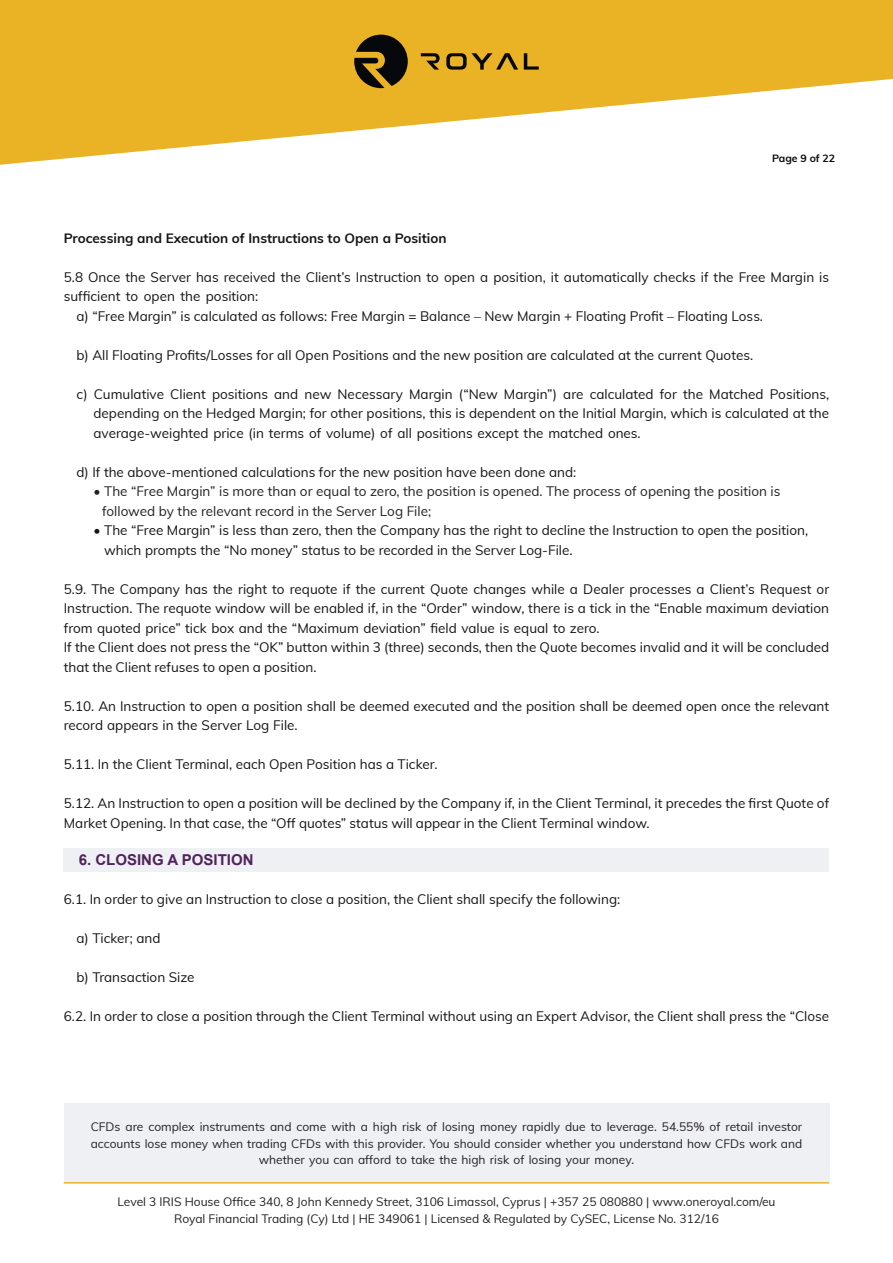
<style>
.page{position:relative;width:893px;height:1263px;background:#fff}
.page>*{position:absolute;margin:0;border:0;box-sizing:border-box;transform-origin:0 0}
.t1{font:700 15px "Arial";color:#51225c}
.Normal_Text{font:13.5px/19.5px "Muli";color:#151314}
.A_B_s{font:13.5px/19.5px "Muli";color:#151314;text-align:justify}
.i_s{font:13.5px "Muli";color:#151314}
.i_s-2{font:13.5px/19.5px "Muli";color:#231f20}
.Normal_Text-2{font:700 13.5px "Muli";color:#151314}
.t2{font:12px/16.5px "Muli";color:#231f20;text-align:center}
.t3{font:700 10.5px "Muli";color:#07080c}
</style>
<div class="page">
<svg style="left:0;top:0;width:893px;height:165px;fill:#e9b325"></svg>
<svg style="left:421px;top:53px;width:19px;height:17px"></svg>
<svg style="left:524px;top:53px;width:15px;height:17px"></svg>
<svg style="left:446px;top:53px;width:72px;height:17px"></svg>
<svg style="left:354px;top:35px;width:54px;height:53px;background:#5b4815"></svg>
<hr style="left:64px;top:1182px;width:765px;height:1px;background:#e9b325">
<div style="left:64px;top:1103px;width:766px;height:79px;background:#eff0f4"></div>
<div style="left:64px;top:848px;width:765px;height:24px;background:#eff0f4"></div>
<p class="t3" style="left:772px;top:151px;width:65px">Page 9 of 22</p>
<p class="Normal_Text-2" style="left:64px;top:228px;width:384px">Processing and Execution of Instructions to Open a Position</p>
<p class="Normal_Text" style="left:64px;top:266px;width:767px">5.8 Once the Server has received the Client’s Instruction to open a position, it automatically checks if the Free Margin is sufficient to open the position:</p>
<p class="A_B_s" style="left:77px;top:305px;width:688px">a) “Free Margin” is calculated as follows: Free Margin = Balance – New Margin + Floating Profit – Floating Loss.</p>
<p class="A_B_s" style="left:77px;top:344px;width:678px">b) All Floating Profits/Losses for all Open Positions and the new position are calculated at the current Quotes.</p>
<p class="A_B_s" style="left:94px;top:383px;width:737px;text-indent:-17px">c) Cumulative Client positions and new Necessary Margin (“New Margin”) are calculated for the Matched Positions, depending on the Hedged Margin; for other positions, this is dependent on the Initial Margin, which is calculated at the average-weighted price (in terms of volume) of all positions except the matched ones.</p>
<p class="A_B_s" style="left:77px;top:461px;width:501px">d) If the above-mentioned calculations for the new position have been done and:</p>
<p class="i_s-2" style="left:102px;top:481px;width:680px;text-indent:-9px">• The “Free Margin” is more than or equal to zero, the position is opened. The process of opening the position is followed by the relevant record in the Server Log File;</p>
<p class="i_s" style="left:94px;top:520px;width:716px">• The “Free Margin” is less than zero, then the Company has the right to decline the Instruction to open the position,</p>
<p class="i_s" style="left:104px;top:540px;width:470px">which prompts the “No money” status to be recorded in the Server Log-File.</p>
<p class="Normal_Text" style="left:64px;top:578px;width:767px;text-align:justify">5.9. The Company has the right to requote if the current Quote changes while a Dealer processes a Client’s Request or Instruction. The requote window will be enabled if, in the “Order” window, there is a tick in the “Enable maximum deviation from quoted price” tick box and the “Maximum deviation” field value is equal to zero.</p>
<p class="Normal_Text" style="left:64px;top:637px;width:767px">If the Client does not press the “OK” button within 3 (three) seconds, then the Quote becomes invalid and it will be concluded that the Client refuses to open a position.</p>
<p class="Normal_Text" style="left:64px;top:695px;width:767px">5.10. An Instruction to open a position shall be deemed executed and the position shall be deemed open once the relevant record appears in the Server Log File.</p>
<p class="Normal_Text" style="left:64px;top:754px;width:375px">5.11. In the Client Terminal, each Open Position has a Ticker.</p>
<p class="Normal_Text" style="left:64px;top:793px;width:767px">5.12. An Instruction to open a position will be declined by the Company if, in the Client Terminal, it precedes the first Quote of<br>Market Opening. In that case, the “Off quotes” status will appear in the Client Terminal window.</p>
<p class="t1" style="left:79px;top:850px;width:176px">6. CLOSING A POSITION</p>
<p class="Normal_Text" style="left:64px;top:889px;width:558px">6.1. In order to give an Instruction to close a position, the Client shall specify the following:</p>
<p class="A_B_s" style="left:77px;top:928px;width:85px">a) Ticker; and</p>
<p class="A_B_s" style="left:77px;top:967px;width:120px">b) Transaction Size</p>
<p class="Normal_Text" style="left:64px;top:1006px;width:767px">6.2. In order to close a position through the Client Terminal without using an Expert Advisor, the Client shall press the “Close</p>
<p class="t2" style="left:91px;top:1118px;width:713px">CFDs are complex instruments and come with a high risk of losing money rapidly due to leverage. 54.55% of retail investor accounts lose money when trading CFDs with this provider. You should consider whether you understand how CFDs work and whether you can afford to take the high risk of losing your money.</p>
<p class="t2" style="left:117px;top:1193px;width:660px">Level 3 IRIS House Office 340, 8 John Kennedy Street, 3106 Limassol, Cyprus | +357 25 080880 | www.oneroyal.com/eu<br>Royal Financial Trading (Cy) Ltd | HE 349061 | Licensed &amp; Regulated by CySEC, License No. 312/16</p>
</div>
